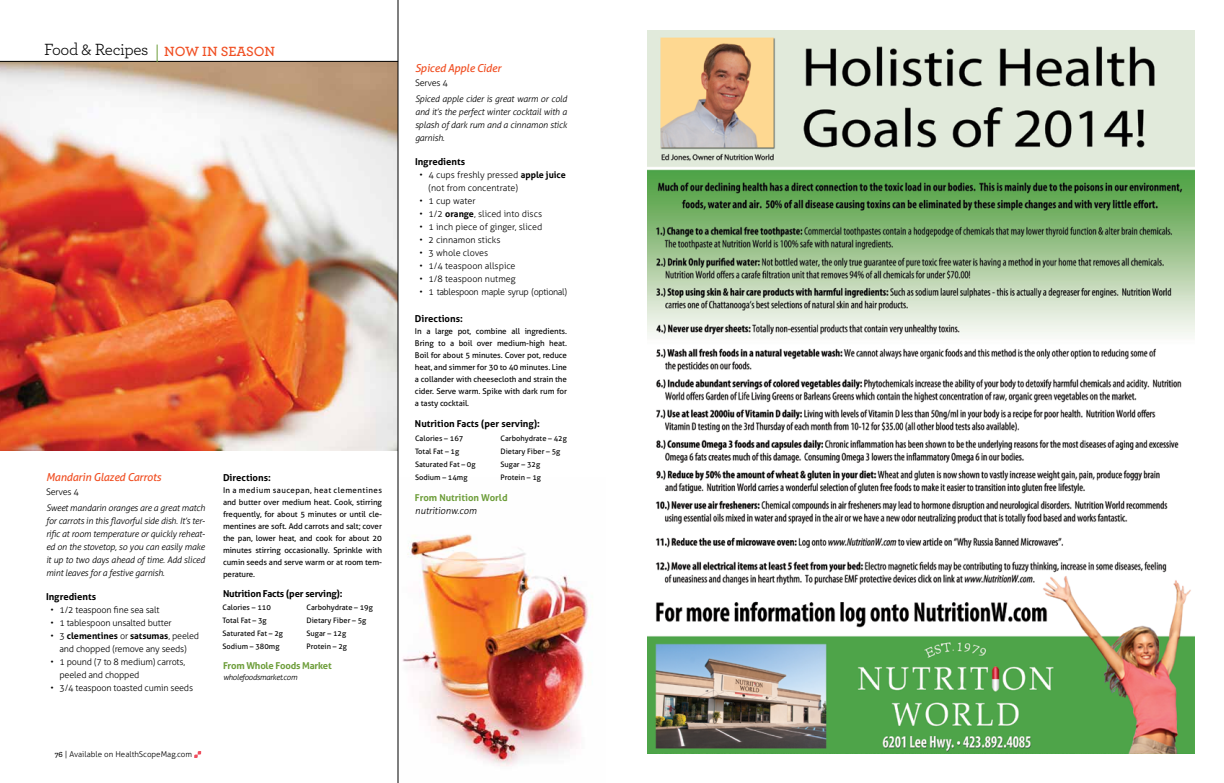
<style>
.page{position:relative;width:1224px;height:783px;background:#fff}
.page>*{position:absolute;margin:0;border:0;box-sizing:border-box;transform-origin:0 0}
.t1{font:17px "Archer Pro";letter-spacing:-.02em;color:#000}
.t2{font:italic 11px "Aller";letter-spacing:-.02em;color:#f04f23}
.t3{font:700 9.5px "Aller";color:#000}
.t4{font:700 9.5px "Aller";letter-spacing:-.02em;color:#000}
.t5{font:700 9.5px "Aller";letter-spacing:-.02em;color:#6e9e3b}
.t6{font:700 9.5px "Aller";color:#6e9e3b}
.t7{font:italic 300 9.5px "Aller";color:#000}
.t8{font:italic 300 9px/13px "Aller";letter-spacing:-.02em;color:#000;text-align:justify}
.t9{font:300 9px/13px "Aller";letter-spacing:-.02em;color:#000;text-align:center}
.t10{font:300 9px/13px "Aller";color:#000}
.t11{font:300 9px "Aller";letter-spacing:-.04em;color:#000}
.t12{font:8px/12px "Aller";letter-spacing:-.01em;color:#000;text-align:justify}
.t13{font:300 8px "Aller";color:#000}
.t14{font:italic 300 8px "Aller";letter-spacing:-.04em;color:#000}
.t15{font:7.5px/13px "Aller";color:#000}
.s1{font-weight:600;font-size:14px;color:#f04f23}
.s2{font-weight:700}
.s3{font-family:"Archer Pro";font-weight:600}
</style>
<div class="page">
<svg style="left:194px;top:751px;width:7px;height:7px"></svg>
<img style="left:402px;top:534px;width:187px;height:232px">
<img style="left:0;top:62px;width:398px;height:388px">
<hr style="left:0;top:61px;width:398px;height:1px;background:#000">
<hr style="left:398px;top:0;width:1px;height:783px;background:#000">
<svg style="left:157px;top:45px;width:1px;height:17px"></svg>
<img style="left:647px;top:30px;width:547px;height:723px">
<h1 class="t1" style="left:44px;top:38px;width:232px">Food &amp; Recipes <span class="s1">NOW IN SEASON</span></h1>
<h2 class="t2" style="left:46px;top:470px;width:117px">Mandarin Glazed Carrots</h2>
<p class="t9" style="left:46px;top:485px;width:34px">Serves 4</p>
<p class="t8" style="left:46px;top:501px;width:161px">Sweet mandarin oranges are a great match for carrots in this flavorful side dish. It’s ter&shy;rific at room temperature or quickly reheat&shy;ed on the stovetop, so you can easily make it up to two days ahead of time. Add sliced mint leaves for a festive garnish.</p>
<p class="t3" style="left:46px;top:590px;width:52px">Ingredients</p>
<p class="t9" style="left:50px;top:603px;width:110px">• 1/2 teaspoon fine sea salt</p>
<p class="t9" style="left:50px;top:616px;width:123px">• 1 tablespoon unsalted butter</p>
<p class="t9" style="left:50px;top:629px;width:150px">• 3 <span class="s2">clementines</span> or <span class="s2">satsumas</span>, peeled and chopped (remove any seeds)</p>
<p class="t9" style="left:60px;top:655px;width:127px;text-align:left;text-indent:-9px">• 1 pound (7 to 8 medium) carrots, peeled and chopped</p>
<p class="t9" style="left:50px;top:681px;width:144px">• 3/4 teaspoon toasted cumin seeds</p>
<p class="t3" style="left:223px;top:471px;width:49px">Directions:</p>
<p class="t12" style="left:223px;top:484px;width:161px">In a medium saucepan, heat clementines and butter over medium heat. Cook, stirring frequently, for about 5 minutes or until cle&shy;mentines are soft. Add carrots and salt; cover the pan, lower heat, and cook for about 20 minutes stirring occasionally. Sprinkle with cumin seeds and serve warm or at room tem&shy;perature.</p>
<p class="t4" style="left:223px;top:588px;width:121px">Nutrition Facts (per serving):</p>
<p class="t15" style="left:222px;top:601px;width:62px">Calories – 110<br>Total Fat – 3g<br>Saturated Fat – 2g<br>Sodium – 380mg</p>
<p class="t15" style="left:306px;top:601px;width:68px">Carbohydrate – 19g<br>Dietary Fiber – 5g<br>Sugar – 12g<br>Protein – 2g</p>
<p class="t5" style="left:223px;top:660px;width:110px">From Whole Foods Market</p>
<p class="t14" style="left:223px;top:672px;width:76px">wholefoodsmarket.com</p>
<p class="t13" style="left:55px;top:749px;width:139px"><span class="s3">76</span> | Available on HealthScopeMag.com</p>
<h2 class="t2" style="left:415px;top:61px;width:88px">Spiced Apple Cider</h2>
<p class="t9" style="left:415px;top:77px;width:34px">Serves 4</p>
<p class="t8" style="left:415px;top:93px;width:153px">Spiced apple cider is great warm or cold and it’s the perfect winter cocktail with a splash of dark rum and a cinnamon stick garnish.</p>
<p class="t3" style="left:415px;top:155px;width:52px">Ingredients</p>
<p class="t10" style="left:428px;top:168px;width:139px;text-indent:-9px">• 4 cups freshly pressed <span class="s2">apple juice </span>(not from concentrate)</p>
<p class="t10" style="left:420px;top:194px;width:58px">• 1 cup water</p>
<p class="t10" style="left:420px;top:207px;width:124px">• 1/2 <span class="s2">orange</span>, sliced into discs</p>
<p class="t10" style="left:420px;top:220px;width:124px">• 1 inch piece of ginger, sliced</p>
<p class="t10" style="left:420px;top:233px;width:82px">• 2 cinnamon sticks</p>
<p class="t10" style="left:420px;top:246px;width:70px">• 3 whole cloves</p>
<p class="t10" style="left:420px;top:259px;width:98px">• 1/4 teaspoon allspice</p>
<p class="t10" style="left:420px;top:272px;width:98px">• 1/8 teaspoon nutmeg</p>
<p class="t11" style="left:420px;top:286px;width:149px">• 1 tablespoon maple syrup (optional)</p>
<p class="t3" style="left:415px;top:313px;width:49px">Directions:</p>
<p class="t12" style="left:415px;top:325px;width:154px">In a large pot, combine all ingredients.<br>Bring to a boil over medium-high heat.<br>Boil for about 5 minutes. Cover pot, reduce heat, and simmer for 30 to 40 minutes. Line a collander with cheesecloth and strain the cider. Serve warm. Spike with dark rum for a tasty cocktail.</p>
<p class="t3" style="left:415px;top:418px;width:127px">Nutrition Facts (per serving):</p>
<p class="t15" style="left:415px;top:431px;width:62px">Calories – 167<br>Total Fat – 1g<br>Saturated Fat – 0g<br>Sodium – 14mg</p>
<p class="t15" style="left:500px;top:431px;width:68px">Carbohydrate – 42g<br>Dietary Fiber – 5g<br>Sugar – 32g<br>Protein – 1g</p>
<p class="t6" style="left:415px;top:492px;width:94px">From Nutrition World</p>
<p class="t7" style="left:415px;top:505px;width:63px">nutritionw.com</p>
</div>
